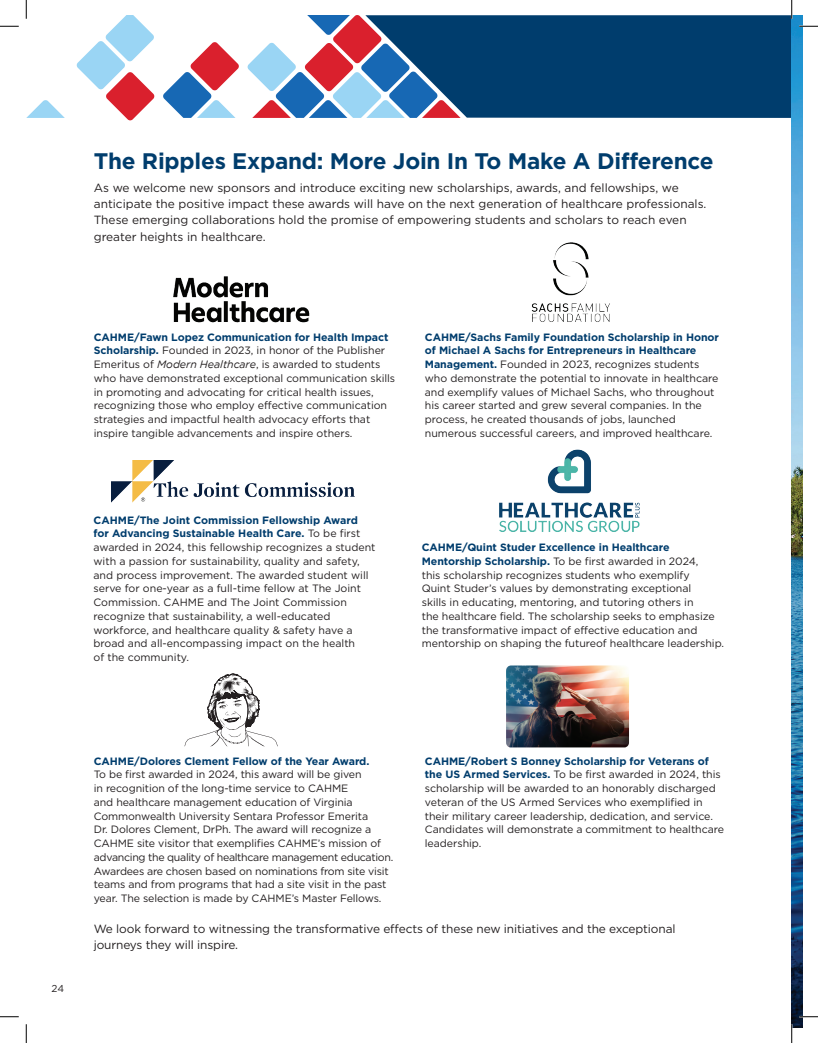
<style>
.page{position:relative;width:818px;height:1043px;background:#fff}
.page>*{position:absolute;margin:0;border:0;box-sizing:border-box;transform-origin:0 0}
.t1{font:700 22.5px "Gotham";letter-spacing:-.01em;color:#003d6d}
.t2{font:11.88px/16.2px "Gotham";color:#231f20}
.t3{font:10.62px/13.8px "Gotham";letter-spacing:-.005em;color:#231f20}
.t4{font:700 10.62px "Gotham";letter-spacing:-.005em;color:#003d6d}
.t5{font:10px "Gotham";color:#231f20}
.s1{font-weight:700;color:#003d6d}
.s2{font-style:italic}
</style>
<div class="page">
<svg style="left:26px;top:100px;width:39px;height:18px"></svg>
<svg style="left:163px;top:42px;width:76px;height:76px"></svg>
<svg style="left:76px;top:15px;width:79px;height:106px"></svg>
<svg style="left:247px;top:15px;width:118px;height:103px"></svg>
<svg style="left:365px;top:15px;width:426px;height:103px;background:#104877"></svg>
<img style="left:499px;top:449px;width:141px;height:83px">
<img style="left:173px;top:276px;width:137px;height:47px">
<img style="left:531px;top:242px;width:79px;height:80px">
<img style="left:111px;top:461px;width:243px;height:42px">
<img style="left:506px;top:665px;width:123px;height:82px">
<svg style="left:184px;top:673px;width:94px;height:73px"></svg>
<img style="left:791px;top:15px;width:11px;height:1013px">
<svg style="left:0;top:25px;width:19px;height:2px"></svg>
<svg style="left:799px;top:25px;width:19px;height:2px"></svg>
<svg style="left:0;top:1016px;width:19px;height:1px"></svg>
<svg style="left:799px;top:1015px;width:19px;height:2px"></svg>
<svg style="left:25px;top:0;width:2px;height:19px"></svg>
<svg style="left:25px;top:1024px;width:2px;height:18px"></svg>
<svg style="left:790px;top:0;width:2px;height:19px"></svg>
<svg style="left:791px;top:1024px;width:1px;height:18px"></svg>
<h1 class="t1" style="left:94px;top:146px;width:621px">The Ripples Expand: More Join In To Make A Difference</h1>
<p class="t2" style="left:94px;top:179px;width:614px">As we welcome new sponsors and introduce exciting new scholarships, awards, and fellowships, we anticipate the positive impact these awards will have on the next generation of healthcare professionals.<br>These emerging collaborations hold the promise of empowering students and scholars to reach even greater heights in healthcare.</p>
<p class="t3" style="left:94px;top:330px;width:303px"><span class="s1">CAHME/Fawn Lopez Communication for Health Impact Scholarship.</span> Founded in 2023, in honor of the Publisher Emeritus of <span class="s2">Modern Healthcare</span>, is awarded to students who have demonstrated exceptional communication skills in promoting and advocating for critical health issues, recognizing those who employ effective communication strategies and impactful health advocacy efforts that inspire tangible advancements and inspire others.</p>
<p class="t3" style="left:425px;top:330px;width:295px"><span class="s1">CAHME/Sachs Family Foundation Scholarship in Honor of Michael A Sachs for Entrepreneurs in Healthcare Management.</span> Founded in 2023, recognizes students who demonstrate the potential to innovate in healthcare and exemplify values of Michael Sachs, who throughout his career started and grew several companies. In the process, he created thousands of jobs, launched numerous successful careers, and improved healthcare.</p>
<p class="t3" style="left:93px;top:513px;width:283px"><span class="s1">CAHME/The Joint Commission Fellowship Award for Advancing Sustainable Health Care.</span> To be first awarded in 2024, this fellowship recognizes a student with a passion for sustainability, quality and safety, and process improvement. The awarded student will serve for one-year as a full-time fellow at The Joint Commission. CAHME and The Joint Commission recognize that sustainability, a well-educated workforce, and healthcare quality &amp; safety have a broad and all-encompassing impact on the health<br>of the community.</p>
<p class="t3" style="left:422px;top:540px;width:304px"><span class="s1">CAHME/Quint Studer Excellence in Healthcare Mentorship Scholarship.</span> To be first awarded in 2024,<br>this scholarship recognizes students who exemplify<br>Quint Studer’s values by demonstrating exceptional<br>skills in educating, mentoring, and tutoring others in<br>the healthcare field. The scholarship seeks to emphasize the transformative impact of effective education and mentorship on shaping the futureof healthcare leadership.</p>
<p class="t5" style="left:51px;top:982px;width:14px">24</p>
<p class="t4" style="left:94px;top:753px;width:277px">CAHME/Dolores Clement Fellow of the Year Award.</p>
<p class="t3" style="left:94px;top:767px;width:301px">To be first awarded in 2024, this award will be given<br>in recognition of the long-time service to CAHME<br>and healthcare management education of Virginia Commonwealth University Sentara Professor Emerita<br>Dr. Dolores Clement, DrPh. The award will recognize a CAHME site visitor that exemplifies CAHME’s mission of advancing the quality of healthcare management education.<br>Awardees are chosen based on nominations from site visit teams and from programs that had a site visit in the past year. The selection is made by CAHME’s Master Fellows.</p>
<p class="t3" style="left:425px;top:753px;width:301px"><span class="s1">CAHME/Robert S Bonney Scholarship for Veterans of the US Armed Services.</span> To be first awarded in 2024, this scholarship will be awarded to an honorably discharged veteran of the US Armed Services who exemplified in their military career leadership, dedication, and service.<br>Candidates will demonstrate a commitment to healthcare leadership.</p>
<p class="t2" style="left:94px;top:920px;width:583px">We look forward to witnessing the transformative effects of these new initiatives and the exceptional journeys they will inspire.</p>
</div>
